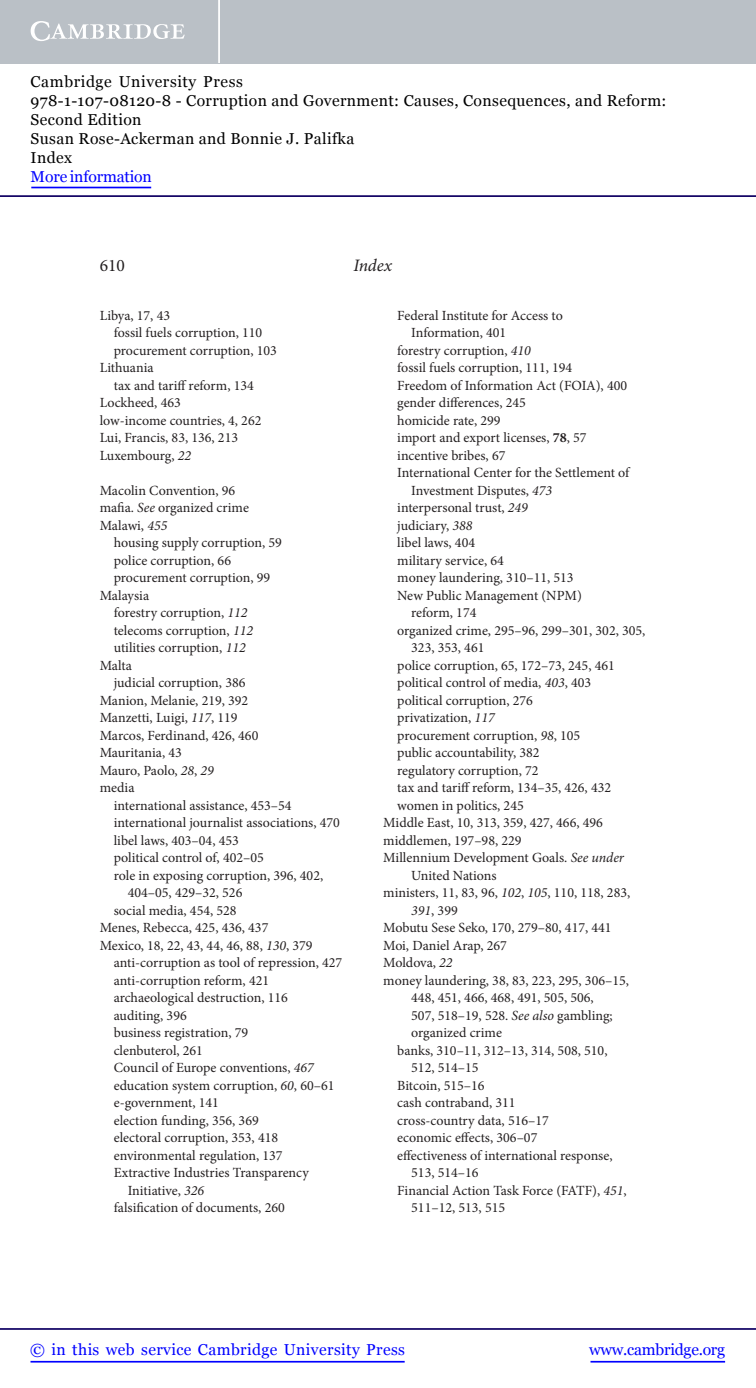
<style>
.page{position:relative;width:756px;height:1388px;background:#fff}
.page>*{position:absolute;margin:0;border:0;box-sizing:border-box;transform-origin:0 0}
.t1{font:italic 17.5px "Minion Pro";letter-spacing:-.005em;color:#231f20}
.t2{font:17.5px "Minion Pro";color:#231f20}
.t3{font:15.75px/18.9px "Georgia";letter-spacing:.025em;color:#000}
.t4{font:15.75px "Georgia";letter-spacing:.025em;color:#00f}
.t5{font:15.75px "Georgia";letter-spacing:-.015em;color:#00f}
.t6{font:15.75px "Georgia";letter-spacing:-.01em;color:#00f}
.t7{font:14px/17.5px "Minion Pro";color:#231f20}
.s1{font-style:italic}
.s2{font-weight:700}
</style>
<div class="page">
<hr style="left:591px;top:1361px;width:134px;height:1px;background:#00f">
<hr style="left:0;top:1328px;width:756px;height:2px;background:#150666">
<hr style="left:31px;top:1361px;width:374px;height:1px;background:#00f">
<div style="left:0;top:0;width:756px;height:63px;background:#bac0c6"></div>
<svg style="left:31px;top:21px;width:154px;height:20px"></svg>
<hr style="left:218px;top:0;width:2px;height:63px;background:#fff">
<hr style="left:0;top:195px;width:756px;height:2px;background:#150666">
<hr style="left:31px;top:187px;width:120px;height:1px;background:#00f">
<p class="t3" style="left:31px;top:73px;width:637px">Cambridge University Press<br>978-1-107-08120-8 - Corruption and Government: Causes, Consequences, and Reform:<br>Second Edition<br>Susan Rose-Ackerman and Bonnie J. Palifka<br>Index</p>
<p class="t6" style="left:31px;top:167px;width:123px">More information</p>
<p class="t2" style="left:100px;top:259px;width:27px">610</p>
<p class="t1" style="left:354px;top:259px;width:40px">Index</p>
<p class="t7" style="left:100px;top:308px;width:72px">Libya, 17 , 43</p>
<p class="t7" style="left:114px;top:325px;width:150px">fossil fuels corruption, 110</p>
<p class="t7" style="left:114px;top:343px;width:165px">procurement corruption, 103</p>
<p class="t7" style="left:100px;top:360px;width:55px">Lithuania</p>
<p class="t7" style="left:114px;top:378px;width:142px">tax and tariff reform, 134</p>
<p class="t7" style="left:100px;top:395px;width:83px">Lockheed, 463</p>
<p class="t7" style="left:100px;top:413px;width:163px">low-income countries, 4 , 262</p>
<p class="t7" style="left:100px;top:430px;width:140px">Lui, Francis, 83 , 136 , 213</p>
<p class="t7" style="left:100px;top:448px;width:93px">Luxembourg, <span class="s1">22</span></p>
<p class="t7" style="left:100px;top:483px;width:151px">Macolin Convention, 96 mafia. <span class="s1">See</span> organized crime<br>Malawi, <span class="s1">455</span></p>
<p class="t7" style="left:114px;top:535px;width:170px">housing supply corruption, 59</p>
<p class="t7" style="left:114px;top:553px;width:119px">police corruption, 66</p>
<p class="t7" style="left:114px;top:570px;width:158px">procurement corruption, 99</p>
<p class="t7" style="left:100px;top:588px;width:51px">Malaysia</p>
<p class="t7" style="left:114px;top:605px;width:135px">forestry corruption, <span class="s1">112</span></p>
<p class="t7" style="left:114px;top:623px;width:141px">telecoms corruption, <span class="s1">112</span></p>
<p class="t7" style="left:114px;top:640px;width:133px">utilities corruption, <span class="s1">112</span></p>
<p class="t7" style="left:100px;top:658px;width:34px">Malta</p>
<p class="t7" style="left:114px;top:675px;width:133px">judicial corruption, 386</p>
<p class="t7" style="left:100px;top:693px;width:150px">Manion, Melanie, 219 , 392</p>
<p class="t7" style="left:100px;top:710px;width:139px">Manzetti, Luigi, <span class="s1">117</span> , 119</p>
<p class="t7" style="left:100px;top:728px;width:160px">Marcos, Ferdinand, 426 , 460</p>
<p class="t7" style="left:100px;top:745px;width:84px">Mauritania, 43</p>
<p class="t7" style="left:100px;top:763px;width:116px">Mauro, Paolo, <span class="s1">28</span> , <span class="s1">29</span></p>
<p class="t7" style="left:100px;top:780px;width:36px">media</p>
<p class="t7" style="left:114px;top:798px;width:179px">international assistance, 453 – 54</p>
<p class="t7" style="left:114px;top:815px;width:228px">international journalist associations, 470</p>
<p class="t7" style="left:114px;top:833px;width:127px">libel laws, 403 – 04 , 453</p>
<p class="t7" style="left:114px;top:850px;width:152px">political control of, 402 – 05</p>
<p class="t7" style="left:114px;top:868px;width:211px">role in exposing corruption, 396 , 402 ,</p>
<p class="t7" style="left:128px;top:885px;width:116px">404 – 05 , 429 – 32 , 526</p>
<p class="t7" style="left:114px;top:903px;width:124px">social media, 454 , 528</p>
<p class="t7" style="left:100px;top:920px;width:170px">Menes, Rebecca, 425 , 436 , 437</p>
<p class="t7" style="left:100px;top:938px;width:214px">Mexico, 18 , 22 , 43 , 44 , 46 , 88 , <span class="s1">130</span> , 379</p>
<p class="t7" style="left:114px;top:955px;width:230px">anti-corruption as tool of repression, 427</p>
<p class="t7" style="left:114px;top:973px;width:157px">anti-corruption reform, 421</p>
<p class="t7" style="left:114px;top:990px;width:176px">archaeological destruction, 116</p>
<p class="t7" style="left:114px;top:1008px;width:75px">auditing, 396</p>
<p class="t7" style="left:114px;top:1025px;width:136px">business registration, 79</p>
<p class="t7" style="left:114px;top:1043px;width:91px">clenbuterol, 261</p>
<p class="t7" style="left:114px;top:1060px;width:202px">Council of Europe conventions, <span class="s1">467</span></p>
<p class="t7" style="left:114px;top:1078px;width:222px">education system corruption, <span class="s1">60</span> , 60 – 61</p>
<p class="t7" style="left:114px;top:1095px;width:107px">e-government, 141</p>
<p class="t7" style="left:114px;top:1113px;width:147px">election funding, 356 , 369</p>
<p class="t7" style="left:114px;top:1130px;width:166px">electoral corruption, 353 , 418</p>
<p class="t7" style="left:114px;top:1148px;width:170px">environmental regulation, 137</p>
<p class="t7" style="left:114px;top:1165px;width:197px">Extractive Industries Transparency</p>
<p class="t7" style="left:128px;top:1183px;width:78px">Initiative, <span class="s1">326</span></p>
<p class="t7" style="left:114px;top:1200px;width:173px">falsification of documents, 260</p>
<p class="t7" style="left:397px;top:308px;width:167px">Federal Institute for Access to</p>
<p class="t7" style="left:411px;top:325px;width:97px">Information, 401</p>
<p class="t7" style="left:397px;top:343px;width:135px">forestry corruption, <span class="s1">410</span></p>
<p class="t7" style="left:397px;top:360px;width:177px">fossil fuels corruption, 111 , 194</p>
<p class="t7" style="left:397px;top:378px;width:231px">Freedom of Information Act (FOIA), 400</p>
<p class="t7" style="left:397px;top:395px;width:130px">gender differences, 245</p>
<p class="t7" style="left:397px;top:413px;width:105px">homicide rate, 299</p>
<p class="t7" style="left:397px;top:430px;width:191px">import and export licenses, <span class="s2">78</span> , 57</p>
<p class="t7" style="left:397px;top:448px;width:110px">incentive bribes, 67</p>
<p class="t7" style="left:397px;top:465px;width:234px">International Center for the Settlement of</p>
<p class="t7" style="left:411px;top:483px;width:143px">Investment Disputes, <span class="s1">473</span></p>
<p class="t7" style="left:397px;top:500px;width:132px">interpersonal trust, <span class="s1">249</span></p>
<p class="t7" style="left:397px;top:518px;width:77px">judiciary, <span class="s1">388</span></p>
<p class="t7" style="left:397px;top:535px;width:79px">libel laws, 404</p>
<p class="t7" style="left:397px;top:553px;width:108px">military service, 64</p>
<p class="t7" style="left:397px;top:570px;width:178px">money laundering, 310 – 11 , 513</p>
<p class="t7" style="left:397px;top:588px;width:186px">New Public Management (NPM)</p>
<p class="t7" style="left:411px;top:605px;width:67px">reform, 174</p>
<p class="t7" style="left:397px;top:623px;width:250px">organized crime, 295 – 96 , 299 – 301 , 302 , 305 ,</p>
<p class="t7" style="left:411px;top:640px;width:75px">323 , 353 , 461</p>
<p class="t7" style="left:397px;top:658px;width:219px">police corruption, 65 , 172 – 73 , 245 , 461</p>
<p class="t7" style="left:397px;top:675px;width:196px">political control of media, <span class="s1">403</span> , 403</p>
<p class="t7" style="left:397px;top:693px;width:137px">political corruption, 276</p>
<p class="t7" style="left:397px;top:710px;width:99px">privatization, <span class="s1">117</span></p>
<p class="t7" style="left:397px;top:728px;width:184px">procurement corruption, <span class="s1">98</span> , 105</p>
<p class="t7" style="left:397px;top:745px;width:144px">public accountability, 382</p>
<p class="t7" style="left:397px;top:763px;width:143px">regulatory corruption, 72</p>
<p class="t7" style="left:397px;top:780px;width:215px">tax and tariff reform, 134 – 35 , 426 , 432</p>
<p class="t7" style="left:397px;top:798px;width:128px">women in politics, 245</p>
<p class="t7" style="left:383px;top:815px;width:221px">Middle East, 10 , 313 , 359 , 427 , 466 , 496</p>
<p class="t7" style="left:383px;top:833px;width:140px">middlemen, 197 – 98 , 229</p>
<p class="t7" style="left:383px;top:850px;width:242px">Millennium Development Goals. <span class="s1">See under</span></p>
<p class="t7" style="left:411px;top:868px;width:87px">United Nations</p>
<p class="t7" style="left:383px;top:885px;width:249px">ministers, 11 , 83 , 96 , <span class="s1">102</span> , <span class="s1">105</span> , 110 , 118 , 283 ,</p>
<p class="t7" style="left:411px;top:903px;width:48px"><span class="s1">391</span> , 399</p>
<p class="t7" style="left:383px;top:920px;width:230px">Mobutu Sese Seko, 170 , 279 – 80 , 417 , 441</p>
<p class="t7" style="left:383px;top:938px;width:125px">Moi, Daniel Arap, 267</p>
<p class="t7" style="left:383px;top:955px;width:71px">Moldova, <span class="s1">22</span></p>
<p class="t7" style="left:383px;top:973px;width:247px">money laundering, 38 , 83 , 223 , 295 , 306 – 15 ,</p>
<p class="t7" style="left:411px;top:990px;width:184px">448 , 451 , 466 , 468 , 491 , 505 , 506 ,</p>
<p class="t7" style="left:411px;top:1008px;width:203px">507 , 518 – 19 , 528 . <span class="s1">See also</span> gambling ;</p>
<p class="t7" style="left:411px;top:1025px;width:92px">organized crime</p>
<p class="t7" style="left:397px;top:1043px;width:212px">banks, 310 – 11 , 312 – 13 , 314 , 508 , 510 ,</p>
<p class="t7" style="left:411px;top:1060px;width:69px">512 , 514 – 15</p>
<p class="t7" style="left:397px;top:1078px;width:89px">Bitcoin, 515 – 16</p>
<p class="t7" style="left:397px;top:1095px;width:120px">cash contraband, 311</p>
<p class="t7" style="left:397px;top:1113px;width:153px">cross-country data, 516 – 17</p>
<p class="t7" style="left:397px;top:1130px;width:142px">economic effects, 306 – 07</p>
<p class="t7" style="left:397px;top:1148px;width:217px">effectiveness of international response,</p>
<p class="t7" style="left:411px;top:1165px;width:69px">513 , 514 – 16</p>
<p class="t7" style="left:397px;top:1183px;width:231px">Financial Action Task Force (FATF), <span class="s1">451</span> ,</p>
<p class="t7" style="left:411px;top:1200px;width:95px">511 – 12 , 513 , 515</p>
<p class="t4" style="left:30px;top:1339px;width:376px">© in this web service Cambridge University Press</p>
<p class="t5" style="left:589px;top:1339px;width:137px">www.cambridge.org</p>
</div>
